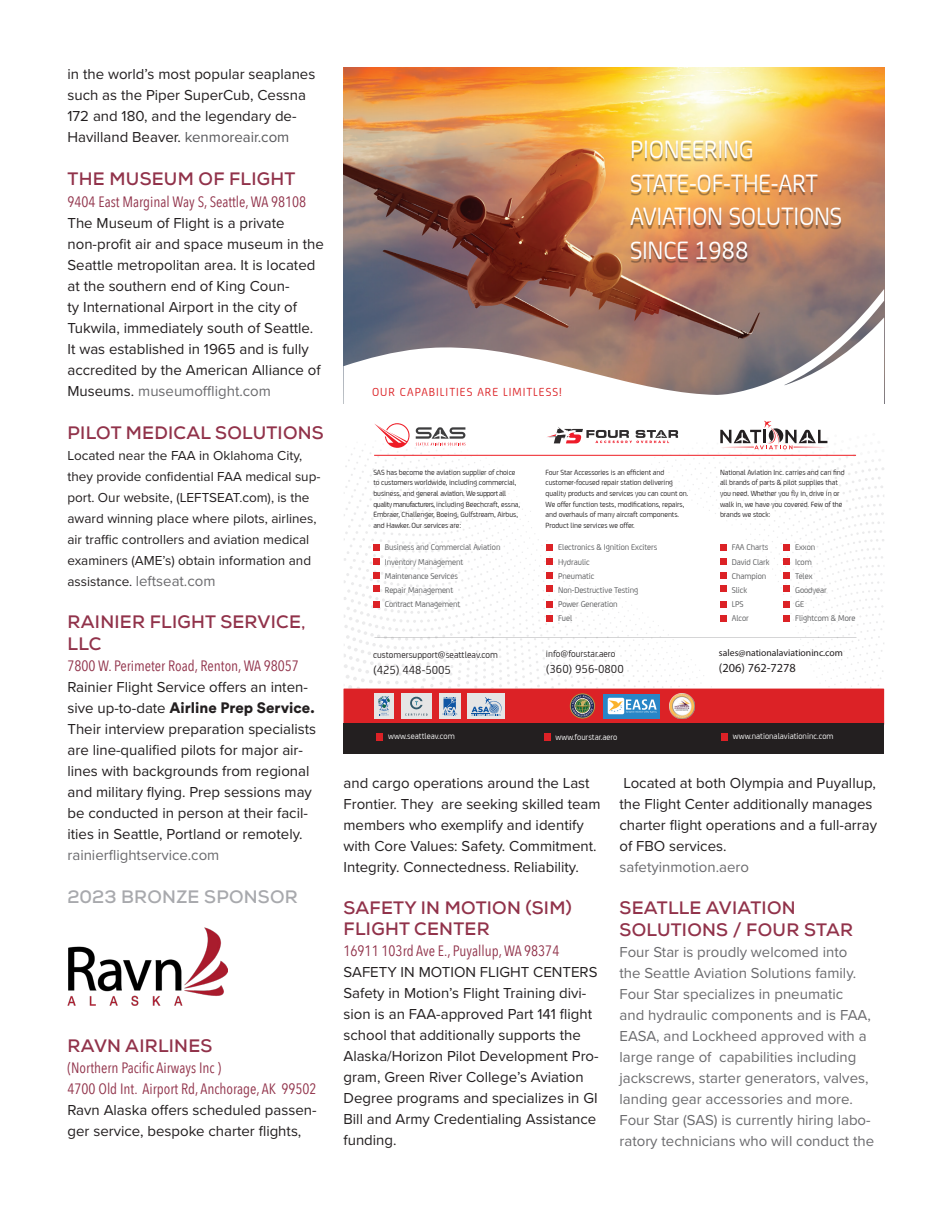
<style>
.page{position:relative;width:945px;height:1215px;background:#fff}
.page>*{position:absolute;margin:0;border:0;box-sizing:border-box;transform-origin:0 0}
.t1{font:26.55px/33.6px "FS Joey";letter-spacing:-.01em;color:#fff}
.t2{font:700 18px/21.6px "Nexa";letter-spacing:.015em;color:#91324a}
.t3{font:700 18px "Nexa";letter-spacing:.015em;color:#a8a9ad}
.t4{font:15px/21px "Proxima Nova";color:#231f20}
.t5{font:15px/21px "Proxima Nova";color:#6b6b6e}
.t6{font:15px/21px "Avenir Next Condensed";color:#91324a}
.t7{font:13.5px/21px "Proxima Nova";color:#231f20}
.t8{font:12.3px "FS Joey";letter-spacing:.08em;color:#dc2226}
.t9{font:12.3px "FS Joey";color:#231f20}
.t10{font:12.3px "Myriad Pro";color:#231f20}
.t11{font:9.75px "FS Joey";color:#231f20}
.t12{font:9.75px "Myriad Pro";color:#231f20}
.t13{font:8.85px/14.1px "FS Joey";letter-spacing:-.01em;color:#57585a}
.t14{font:8.85px "FS Joey";color:#fff}
.t15{font:7.95px/10.6px "FS Joey";letter-spacing:-.01em;color:#231f20}
.s1{color:#5a5a5d}
.s2{font-family:"Avenir Next Condensed";color:#91324a}
.s3{color:#6b6b6e}
.s4{font-size:13.5px;color:#231f20}
.s5{font-family:"Circular Std";font-weight:900}
.s6{font-family:"Proxima Nova";color:#231f20}
</style>
<div class="page">
<img style="left:68px;top:927px;width:160px;height:79px">
<img style="left:343px;top:68px;width:541px;height:336px">
<svg style="left:344px;top:289px;width:540px;height:132px"></svg>
<div style="left:344px;top:724px;width:540px;height:30px;background:#231f20"></div>
<svg style="left:376px;top:734px;width:7px;height:6px"></svg>
<svg style="left:544px;top:734px;width:7px;height:6px"></svg>
<svg style="left:721px;top:734px;width:7px;height:6px"></svg>
<img style="left:598px;top:108px;width:286px;height:195px">
<svg style="left:344px;top:421px;width:540px;height:303px"></svg>
<p class="t4" style="left:68px;top:63px;width:249px">in the world’s most popular seaplanes such as the Piper SuperCub, Cessna 172 and 180, and the legendary de-Havilland Beaver. <span class="s1">kenmoreair.com</span></p>
<p class="t2" style="left:68px;top:168px;width:229px">THE MUSEUM OF FLIGHT</p>
<p class="t4" style="left:68px;top:190px;width:258px"><span class="s2">9404 East Marginal Way S, Seattle, WA 98108<br></span>The Museum of Flight is a private non-profit air and space museum in the Seattle metropolitan area. It is located at the southern end of King Coun-<br>ty International Airport in the city of Tukwila, immediately south of Seattle.<br>It was established in 1965 and is fully accredited by the American Alliance of Museums. <span class="s3">museumofflight.com</span></p>
<p class="t2" style="left:68px;top:422px;width:258px">PILOT MEDICAL SOLUTIONS</p>
<p class="t7" style="left:68px;top:444px;width:255px">Located near the FAA in Oklahoma City, they provide confidential FAA medical sup&shy;port. Our website, (LEFTSEAT.com), is the award winning place where pilots, airlines, air traffic controllers and aviation medical examiners (AME’s) obtain information and</p>
<p class="t5" style="left:68px;top:570px;width:149px"><span class="s4">assistance.</span> leftseat.com</p>
<p class="t2" style="left:68px;top:611px;width:239px">RAINIER FLIGHT SERVICE,<br>LLC</p>
<p class="t6" style="left:68px;top:654px;width:233px">7800 W. Perimeter Road, Renton, WA 98057</p>
<p class="t4" style="left:68px;top:676px;width:250px">Rainier Flight Service offers an inten&shy;sive up-to-date <span class="s5">Airline Prep Service.<br></span>Their interview preparation specialists are line-qualified pilots for major air&shy;lines with backgrounds from regional and military flying. Prep sessions may be conducted in person at their facil&shy;ities in Seattle, Portland or remotely. <span class="s3">rainierflightservice.com</span></p>
<p class="t3" style="left:68px;top:885px;width:232px">2023 BRONZE SPONSOR</p>
<p class="t2" style="left:68px;top:1035px;width:146px">RAVN AIRLINES</p>
<p class="t6" style="left:68px;top:1057px;width:251px">(Northern Pacific Airways Inc )<br>4700 Old Int. Airport Rd, Anchorage, AK 99502<br><span class="s6">Ravn Alaska offers scheduled passen&shy;ger service, bespoke charter flights,</span></p>
<p class="t8" style="left:372px;top:386px;width:191px">OUR CAPABILITIES ARE LIMITLESS!</p>
<p class="t1" style="left:630px;top:133px;width:214px">PIONEERING<br>STATE-OF-THE-ART<br>AVIATION SOLUTIONS<br>SINCE 1988</p>
<p class="t15" style="left:373px;top:467px;width:148px">SAS has become the aviation supplier of choice to customers worldwide, including commercial, business, and general aviation. We support all quality manufacturers, including Beechcraft, essna, Embraer, Challenger, Boeing, Gulfstream, Airbus, and Hawker. Our services are:</p>
<p class="t13" style="left:385px;top:540px;width:117px">Business and Commercial Aviation<br>Inventory Management<br>Maintenance Services<br>Repair Management<br>Contract Management</p>
<p class="t11" style="left:373px;top:649px;width:126px">customersupport@seattleav.com</p>
<p class="t9" style="left:373px;top:663px;width:79px">(425) 448-5005</p>
<p class="t15" style="left:545px;top:467px;width:144px">Four Star Accessories is an efficient and customer-focused repair station delivering quality products and services you can count on.<br>We offer function tests, modifications, repairs, and overhauls of many aircraft components.<br>Product line services we offer.</p>
<p class="t15" style="left:720px;top:467px;width:126px">National Aviation Inc. carries and can find all brands of parts &amp; pilot supplies that you need. Whether you fly in, drive in or walk in, we have you covered. Few of the brands we stock:</p>
<p class="t13" style="left:558px;top:540px;width:101px">Electronics &amp; Ignition Exciters<br>Hydraulic<br>Pneumatic<br>Non-Destructive Testing<br>Power Generation<br>Fuel</p>
<p class="t13" style="left:732px;top:540px;width:39px">FAA Charts<br>David Clark<br>Champion<br>Slick<br>LPS<br>Alcor</p>
<p class="t13" style="left:795px;top:540px;width:62px">Exxon<br>Icom<br>Telex<br>Goodyear<br>GE<br>Flightcom &amp; More</p>
<p class="t11" style="left:546px;top:648px;width:71px">info@fourstar.aero</p>
<p class="t9" style="left:546px;top:662px;width:79px">(360) 956-0800</p>
<p class="t12" style="left:719px;top:647px;width:126px">sales@nationalaviationinc.com</p>
<p class="t10" style="left:719px;top:660px;width:78px">(206) 762-7278</p>
<p class="t14" style="left:388px;top:732px;width:68px">www.seattleav.com</p>
<p class="t14" style="left:555px;top:732px;width:63px">www.fourstar.aero</p>
<p class="t14" style="left:733px;top:732px;width:102px">www.nationalaviationinc.com</p>
<p class="t4" style="left:344px;top:772px;width:259px">and cargo operations around the Last Frontier. They are seeking skilled team members who exemplify and identify with Core Values: Safety. Commitment.<br>Integrity. Connectedness. Reliability.</p>
<p class="t2" style="left:344px;top:897px;width:230px">SAFETY IN MOTION (SIM)<br>FLIGHT CENTER</p>
<p class="t6" style="left:344px;top:940px;width:256px">16911 103rd Ave E., Puyallup, WA 98374<br><span class="s6">SAFETY IN MOTION FLIGHT CENTERS</span></p>
<p class="t4" style="left:344px;top:982px;width:257px">Safety in Motion’s Flight Training divi&shy;sion is an FAA-approved Part 141 flight school that additionally supports the Alaska/Horizon Pilot Development Pro&shy;gram, Green River College’s Aviation Degree programs and specializes in GI Bill and Army Credentialing Assistance funding.</p>
<p class="t4" style="left:620px;top:772px;width:259px">Located at both Olympia and Puyallup, the Flight Center additionally manages charter flight operations and a full-array of FBO services.<br><span class="s3">safetyinmotion.aero</span></p>
<p class="t2" style="left:620px;top:897px;width:178px">SEATLLE AVIATION</p>
<p class="t2" style="left:620px;top:919px;width:235px">SOLUTIONS / FOUR STAR</p>
<p class="t5" style="left:620px;top:941px;width:253px">Four Star is proudly welcomed into the Seattle Aviation Solutions family.<br>Four Star specializes in pneumatic and hydraulic components and is FAA, EASA, and Lockheed approved with a large range of capabilities including jackscrews, starter generators, valves, landing gear accessories and more.</p>
<p class="t5" style="left:620px;top:1109px;width:256px">Four Star (SAS) is currently hiring labo&shy;ratory technicians who will conduct the</p>
</div>
